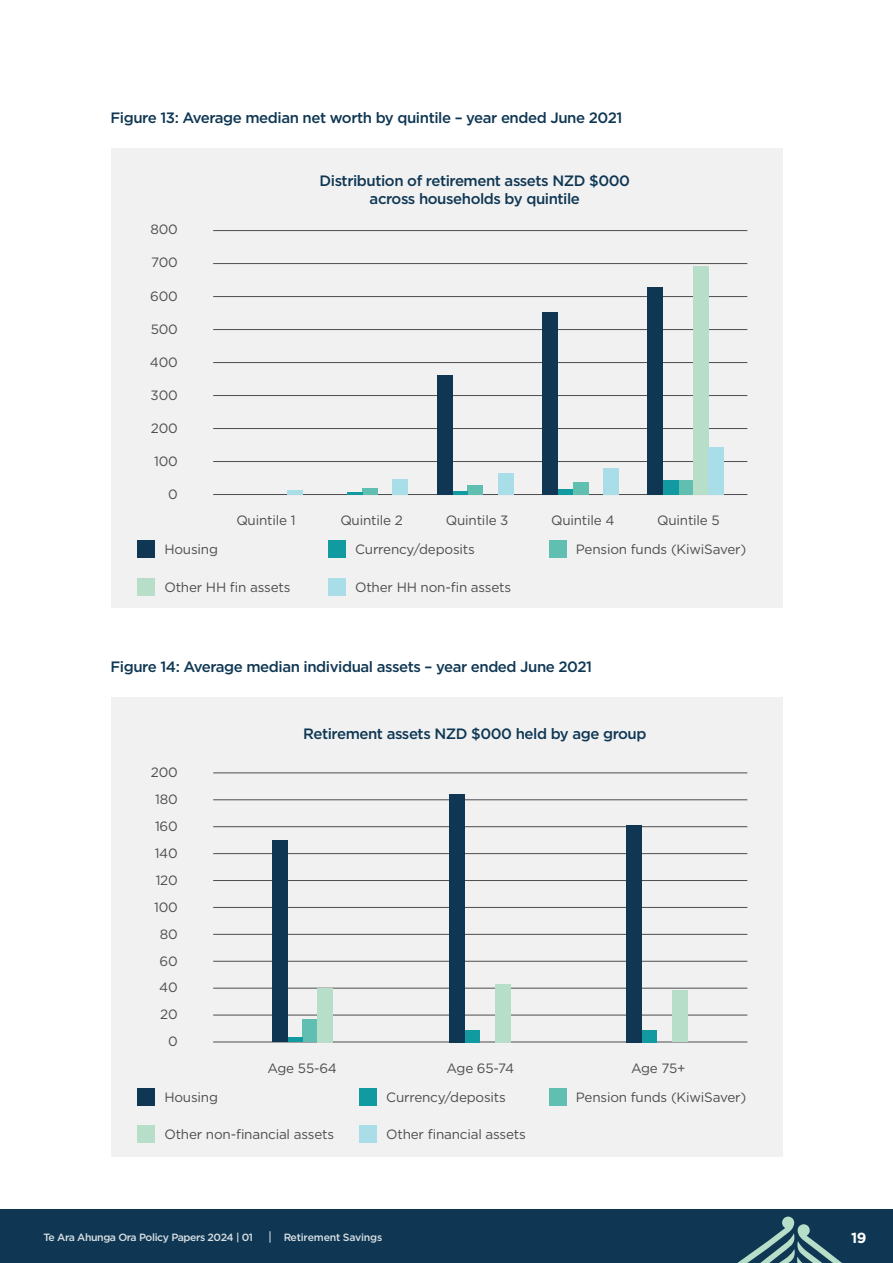
<style>
.page{position:relative;width:893px;height:1263px;background:#fff}
.page>*{position:absolute;margin:0;border:0;box-sizing:border-box;transform-origin:0 0}
.sub_head_2{font:500 15px/18px "Gotham";letter-spacing:-.03em;color:#0f3753;text-align:center}
.t1{font:700 14.55px "Gotham";color:#fff}
.Body{font:13.5px "Gotham";letter-spacing:-.015em;color:#4d4d4f}
.t2{font:500 10.5px "Gotham";letter-spacing:-.04em;color:#fff}
.t3{font:500 10.5px "Gotham";letter-spacing:-.02em;color:#fff}
</style>
<div class="page">
<div style="left:111px;top:149px;width:671px;height:459px;background:#f1f1f2"></div>
<div style="left:111px;top:697px;width:671px;height:460px;background:#f1f1f2"></div>
<div style="left:138px;top:541px;width:17px;height:17px;background:#0f3753"></div>
<div style="left:138px;top:1088px;width:17px;height:17px;background:#0f3753"></div>
<div style="left:549px;top:541px;width:17px;height:17px;background:#61bfb2"></div>
<div style="left:549px;top:1088px;width:17px;height:17px;background:#61bfb2"></div>
<div style="left:328px;top:541px;width:17px;height:17px;background:#119a9f"></div>
<div style="left:360px;top:1088px;width:17px;height:17px;background:#119a9f"></div>
<div style="left:138px;top:578px;width:17px;height:17px;background:#b6dec8"></div>
<div style="left:138px;top:1126px;width:17px;height:17px;background:#b6dec8"></div>
<div style="left:328px;top:578px;width:17px;height:17px;background:#a9dee8"></div>
<div style="left:360px;top:1126px;width:17px;height:17px;background:#a9dee8"></div>
<hr style="left:213px;top:230px;width:534px;height:1px;background:#4d4d4f">
<hr style="left:213px;top:773px;width:534px;height:1px;background:#4d4d4f">
<hr style="left:213px;top:263px;width:534px;height:1px;background:#4d4d4f">
<hr style="left:213px;top:799px;width:534px;height:1px;background:#4d4d4f">
<hr style="left:213px;top:296px;width:534px;height:1px;background:#4d4d4f">
<hr style="left:213px;top:826px;width:534px;height:1px;background:#4d4d4f">
<hr style="left:213px;top:461px;width:534px;height:1px;background:#4d4d4f">
<hr style="left:213px;top:1015px;width:534px;height:1px;background:#4d4d4f">
<hr style="left:213px;top:494px;width:534px;height:1px;background:#4d4d4f">
<hr style="left:213px;top:1042px;width:534px;height:1px;background:#4d4d4f">
<hr style="left:213px;top:329px;width:534px;height:1px;background:#4d4d4f">
<hr style="left:213px;top:853px;width:534px;height:1px;background:#4d4d4f">
<hr style="left:213px;top:428px;width:534px;height:1px;background:#4d4d4f">
<hr style="left:213px;top:988px;width:534px;height:1px;background:#4d4d4f">
<hr style="left:213px;top:395px;width:534px;height:1px;background:#4d4d4f">
<hr style="left:213px;top:961px;width:534px;height:1px;background:#4d4d4f">
<hr style="left:213px;top:362px;width:534px;height:1px;background:#4d4d4f">
<hr style="left:213px;top:880px;width:534px;height:1px;background:#4d4d4f">
<hr style="left:213px;top:907px;width:534px;height:1px;background:#4d4d4f">
<hr style="left:213px;top:934px;width:534px;height:1px;background:#4d4d4f">
<div style="left:287px;top:490px;width:16px;height:5px;background:#a9dee8"></div>
<div style="left:362px;top:488px;width:16px;height:7px;background:#61bfb2"></div>
<div style="left:393px;top:479px;width:15px;height:16px;background:#a9dee8"></div>
<hr style="left:347px;top:492px;width:15px;height:3px;background:#119a9f">
<div style="left:468px;top:485px;width:15px;height:10px;background:#61bfb2"></div>
<div style="left:498px;top:473px;width:15px;height:22px;background:#a9dee8"></div>
<hr style="left:452px;top:491px;width:16px;height:4px;background:#119a9f">
<div style="left:437px;top:375px;width:15px;height:120px;background:#0f3753"></div>
<div style="left:573px;top:483px;width:15px;height:12px;background:#61bfb2"></div>
<div style="left:603px;top:468px;width:15px;height:27px;background:#a9dee8"></div>
<div style="left:558px;top:489px;width:15px;height:6px;background:#119a9f"></div>
<div style="left:542px;top:313px;width:16px;height:182px;background:#0f3753"></div>
<div style="left:678px;top:480px;width:15px;height:15px;background:#61bfb2"></div>
<div style="left:693px;top:266px;width:16px;height:229px;background:#b6dec8"></div>
<div style="left:709px;top:448px;width:15px;height:47px;background:#a9dee8"></div>
<div style="left:663px;top:480px;width:15px;height:15px;background:#119a9f"></div>
<div style="left:648px;top:288px;width:15px;height:207px;background:#0f3753"></div>
<div style="left:672px;top:990px;width:15px;height:52px;background:#b6dec8"></div>
<div style="left:642px;top:1030px;width:15px;height:12px;background:#119a9f"></div>
<div style="left:627px;top:825px;width:15px;height:217px;background:#0f3753"></div>
<div style="left:495px;top:984px;width:15px;height:58px;background:#b6dec8"></div>
<div style="left:465px;top:1030px;width:15px;height:12px;background:#119a9f"></div>
<div style="left:449px;top:794px;width:16px;height:248px;background:#0f3753"></div>
<div style="left:303px;top:1019px;width:15px;height:23px;background:#61bfb2"></div>
<div style="left:318px;top:988px;width:15px;height:54px;background:#b6dec8"></div>
<hr style="left:287px;top:1038px;width:16px;height:4px;background:#119a9f">
<div style="left:272px;top:841px;width:15px;height:201px;background:#0f3753"></div>
<div style="left:0;top:1210px;width:893px;height:53px;background:#0f3753"></div>
<svg style="left:737px;top:1216px;width:105px;height:47px"></svg>
<p class="sub_head_2" style="left:111px;top:108px;width:513px">Figure 13: Average median net worth by quintile – year ended June 2021</p>
<p class="Body" style="left:150px;top:221px;width:29px">800</p>
<p class="Body" style="left:151px;top:254px;width:28px">700</p>
<p class="Body" style="left:150px;top:287px;width:29px">600</p>
<p class="Body" style="left:151px;top:320px;width:29px">500</p>
<p class="Body" style="left:150px;top:353px;width:29px">400</p>
<p class="Body" style="left:151px;top:386px;width:29px">300</p>
<p class="Body" style="left:151px;top:419px;width:28px">200</p>
<p class="Body" style="left:154px;top:453px;width:25px">100</p>
<p class="Body" style="left:168px;top:486px;width:11px">0</p>
<p class="Body" style="left:164px;top:541px;width:55px">Housing</p>
<p class="sub_head_2" style="left:320px;top:171px;width:312px">Distribution of retirement assets NZD $000 across households by quintile</p>
<p class="Body" style="left:236px;top:512px;width:61px">Quintile 1</p>
<p class="Body" style="left:340px;top:512px;width:64px">Quintile 2</p>
<p class="Body" style="left:446px;top:512px;width:64px">Quintile 3</p>
<p class="Body" style="left:551px;top:512px;width:65px">Quintile 4</p>
<p class="Body" style="left:657px;top:512px;width:64px">Quintile 5</p>
<p class="Body" style="left:355px;top:541px;width:121px">Currency/deposits</p>
<p class="Body" style="left:576px;top:541px;width:172px">Pension funds (KiwiSaver)</p>
<p class="Body" style="left:164px;top:578px;width:128px">Other HH fin assets</p>
<p class="Body" style="left:355px;top:578px;width:158px">Other HH non-fin assets</p>
<p class="sub_head_2" style="left:111px;top:658px;width:483px">Figure 14: Average median individual assets – year ended June 2021</p>
<p class="Body" style="left:151px;top:764px;width:28px">200</p>
<p class="Body" style="left:155px;top:791px;width:24px">180</p>
<p class="Body" style="left:155px;top:817px;width:24px">160</p>
<p class="Body" style="left:155px;top:844px;width:25px">140</p>
<p class="Body" style="left:156px;top:871px;width:24px">120</p>
<p class="Body" style="left:154px;top:898px;width:25px">100</p>
<p class="Body" style="left:160px;top:925px;width:19px">80</p>
<p class="Body" style="left:160px;top:952px;width:20px">60</p>
<p class="Body" style="left:159px;top:979px;width:20px">40</p>
<p class="Body" style="left:160px;top:1006px;width:19px">20</p>
<p class="Body" style="left:168px;top:1033px;width:11px">0</p>
<p class="Body" style="left:164px;top:1088px;width:55px">Housing</p>
<p class="sub_head_2" style="left:303px;top:725px;width:345px">Retirement assets NZD $000 held by age group</p>
<p class="Body" style="left:267px;top:1059px;width:71px">Age 55-64</p>
<p class="Body" style="left:446px;top:1059px;width:69px">Age 65-74</p>
<p class="Body" style="left:631px;top:1059px;width:56px">Age 75+</p>
<p class="Body" style="left:386px;top:1088px;width:121px">Currency/deposits</p>
<p class="Body" style="left:576px;top:1088px;width:172px">Pension funds (KiwiSaver)</p>
<p class="Body" style="left:164px;top:1125px;width:171px">Other non-financial assets</p>
<p class="Body" style="left:386px;top:1125px;width:141px">Other financial assets</p>
<p class="t2" style="left:43px;top:1230px;width:211px">Te Ara Ahunga Ora Policy Papers 2024 | 01</p>
<p class="t3" style="left:283px;top:1231px;width:101px">Retirement Savings</p>
<p class="t1" style="left:851px;top:1228px;width:17px">19</p>
</div>
